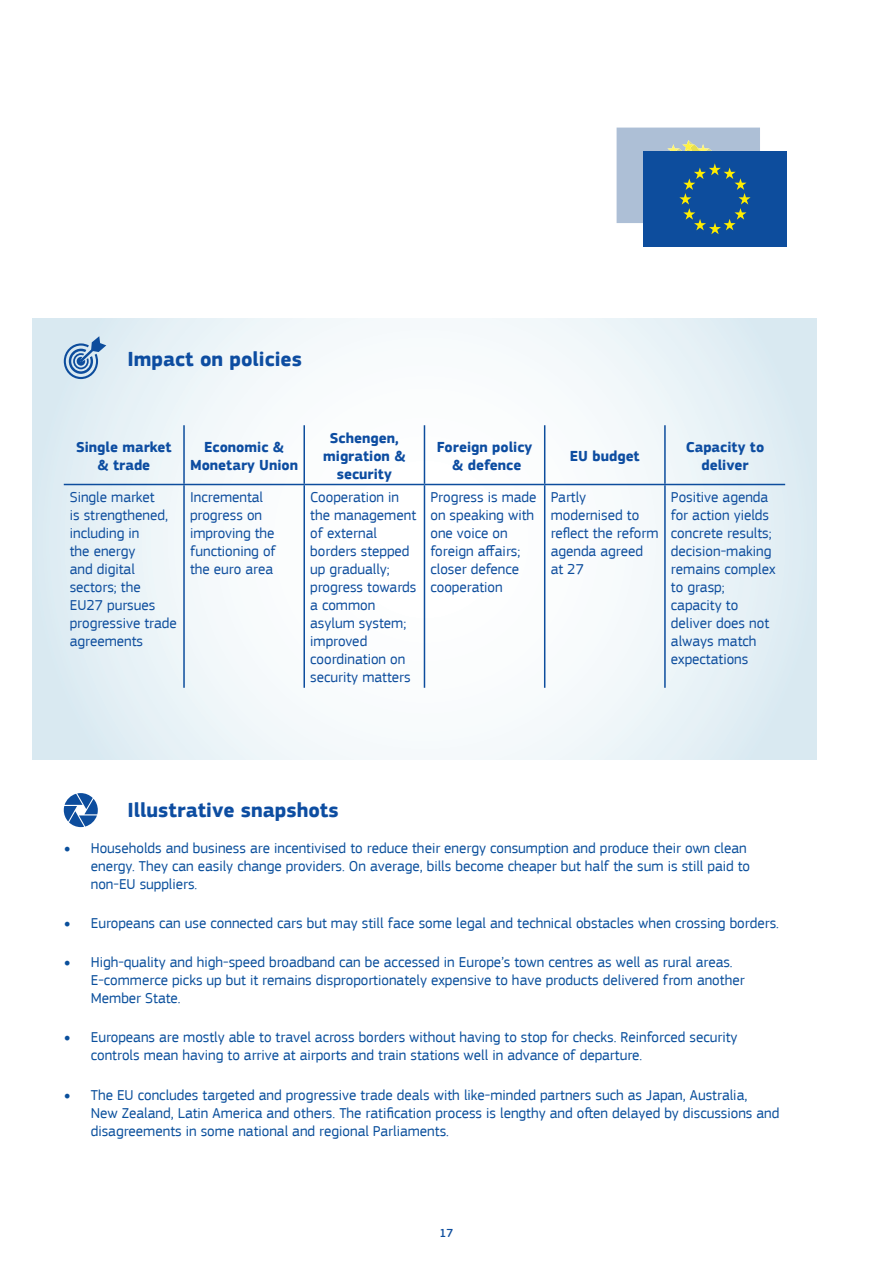
<style>
.page{position:relative;width:893px;height:1263px;background:#fff}
.page>*{position:absolute;margin:0;border:0;box-sizing:border-box;transform-origin:0 0}
.t1{font:700 21px "EC Square Sans Pro";color:#0d4da1}
.t2{font:15px/18px "EC Square Sans Pro";color:#0a4f9c}
.t3{font:15px/18px "EC Square Sans Pro";color:#0d4d9d}
.t4{font:700 15px/18px "EC Square Sans Pro";color:#0d4da1;text-align:center}
.t5{font:500 12px "EC Square Sans Pro";color:#0d4d9d}
.s1{font-family:"Minion Pro";font-size:18px}
</style>
<div class="page">
<svg style="left:33px;top:319px;width:783px;height:440px"></svg>
<div style="left:643px;top:151px;width:144px;height:96px;background:#0d4d9d"></div>
<svg style="left:617px;top:128px;width:143px;height:106px"></svg>
<svg style="left:64px;top:793px;width:34px;height:34px"></svg>
<hr style="left:183px;top:425px;width:2px;height:59px;background:#0d4d9d">
<hr style="left:303px;top:425px;width:2px;height:59px;background:#0d4d9d">
<hr style="left:424px;top:425px;width:1px;height:59px;background:#0d4d9d">
<hr style="left:544px;top:425px;width:1px;height:59px;background:#0d4d9d">
<hr style="left:664px;top:425px;width:2px;height:59px;background:#0d4d9d">
<hr style="left:183px;top:485px;width:2px;height:203px;background:#0d4d9d">
<hr style="left:303px;top:485px;width:2px;height:203px;background:#0d4d9d">
<hr style="left:424px;top:485px;width:1px;height:203px;background:#0d4d9d">
<hr style="left:544px;top:485px;width:1px;height:203px;background:#0d4d9d">
<hr style="left:664px;top:485px;width:2px;height:203px;background:#0d4d9d">
<hr style="left:64px;top:484px;width:120px;height:1px;background:#0d4d9d">
<hr style="left:184px;top:484px;width:120px;height:1px;background:#0d4d9d">
<hr style="left:304px;top:484px;width:120px;height:1px;background:#0d4d9d">
<hr style="left:424px;top:484px;width:121px;height:1px;background:#0d4d9d">
<hr style="left:545px;top:484px;width:120px;height:1px;background:#0d4d9d">
<hr style="left:665px;top:484px;width:120px;height:1px;background:#0d4d9d">
<svg style="left:64px;top:336px;width:42px;height:43px;background:#93b3d4"></svg>
<p class="t1" style="left:128px;top:346px;width:176px">Impact on policies</p>
<p class="t4" style="left:76px;top:438px;width:97px">Single market &amp; trade</p>
<p class="t4" style="left:190px;top:438px;width:110px">Economic &amp;<br>Monetary Union</p>
<p class="t4" style="left:323px;top:429px;width:84px">Schengen, migration &amp; security</p>
<p class="t4" style="left:437px;top:438px;width:97px">Foreign policy &amp; defence</p>
<p class="t4" style="left:570px;top:447px;width:71px">EU budget</p>
<p class="t4" style="left:686px;top:438px;width:80px">Capacity to deliver</p>
<p class="t3" style="left:70px;top:488px;width:109px">Single market<br>is strengthened, including in<br>the energy<br>and digital sectors; the<br>EU27 pursues progressive trade agreements</p>
<p class="t3" style="left:190px;top:488px;width:87px">Incremental progress on improving the functioning of the euro area</p>
<p class="t3" style="left:310px;top:488px;width:108px">Cooperation in the management of external borders stepped up gradually; progress towards a common asylum system; improved coordination on security matters</p>
<p class="t3" style="left:430px;top:488px;width:108px">Progress is made on speaking with one voice on foreign affairs; closer defence cooperation</p>
<p class="t3" style="left:551px;top:488px;width:109px">Partly modernised to reflect the reform agenda agreed at 27</p>
<p class="t3" style="left:671px;top:488px;width:106px">Positive agenda for action yields concrete results; decision-making remains complex to grasp; capacity to deliver does not always match expectations</p>
<p class="t1" style="left:128px;top:797px;width:213px">Illustrative snapshots</p>
<p class="t2" style="left:91px;top:839px;width:661px;text-indent:-27px"><span class="s1">•</span> Households and business are incentivised to reduce their energy consumption and produce their own clean energy. They can easily change providers. On average, bills become cheaper but half the sum is still paid to non-EU suppliers.</p>
<p class="t2" style="left:64px;top:914px;width:717px"><span class="s1">•</span> Europeans can use connected cars but may still face some legal and technical obstacles when crossing borders.</p>
<p class="t2" style="left:91px;top:953px;width:655px;text-indent:-27px"><span class="s1">•</span> High-quality and high-speed broadband can be accessed in Europe’s town centres as well as rural areas.<br>E-commerce picks up but it remains disproportionately expensive to have products delivered from another<br>Member State.</p>
<p class="t2" style="left:91px;top:1029px;width:648px;text-indent:-27px"><span class="s1">•</span> Europeans are mostly able to travel across borders without having to stop for checks. Reinforced security controls mean having to arrive at airports and train stations well in advance of departure.</p>
<p class="t2" style="left:91px;top:1086px;width:690px;text-indent:-27px"><span class="s1">•</span> The EU concludes targeted and progressive trade deals with like-minded partners such as Japan, Australia,<br>New Zealand, Latin America and others. The ratification process is lengthy and often delayed by discussions and disagreements in some national and regional Parliaments.</p>
<p class="t5" style="left:440px;top:1225px;width:15px">17</p>
</div>
